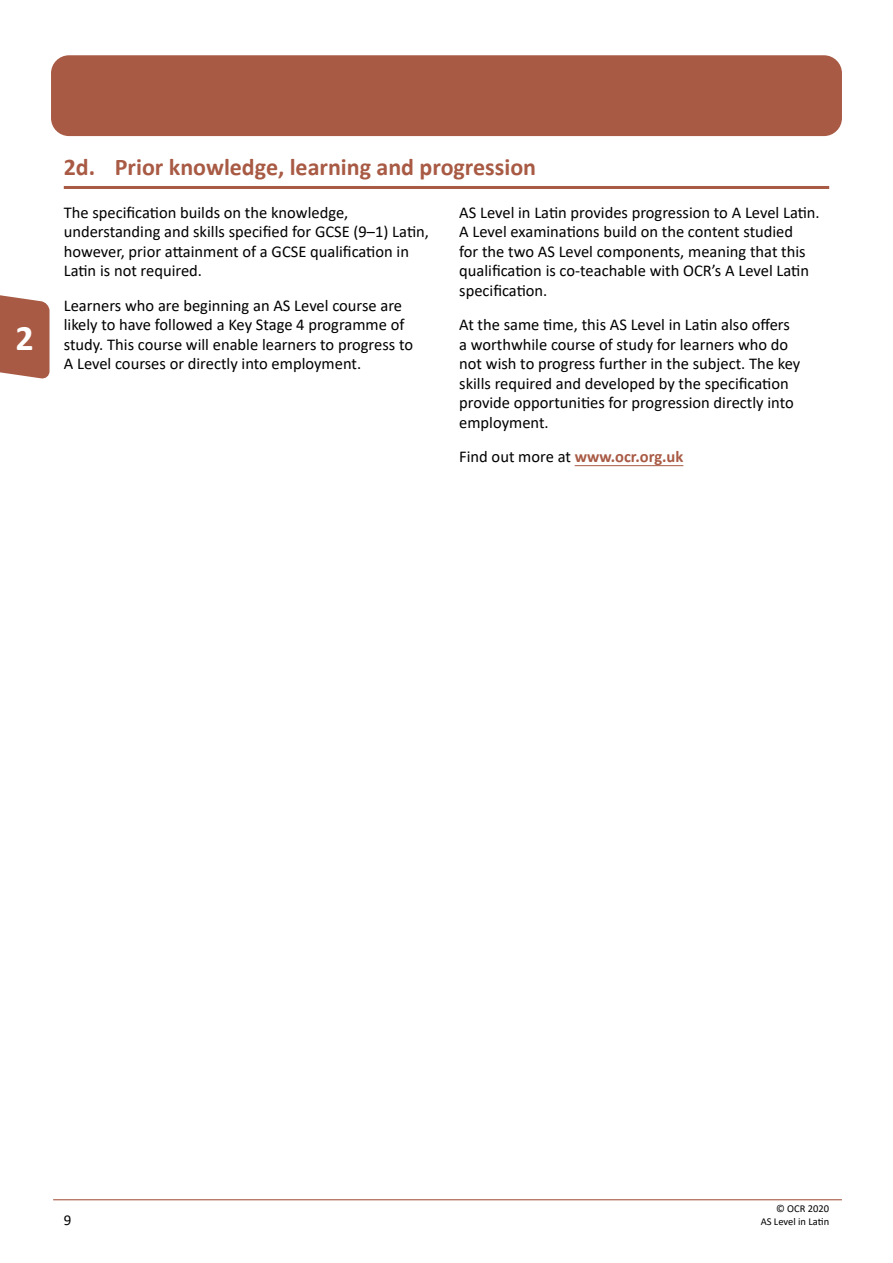
<style>
.page{position:relative;width:893px;height:1263px;background:#fff}
.page>*{position:absolute;margin:0;border:0;box-sizing:border-box;transform-origin:0 0}
.t1{font:700 36px "Calibri";color:#fff}
.Heading2{font:700 24px "Calibri";color:#a85a44}
.BodyText{font:16.5px/19.5px "Calibri";color:#000}
.BodyText-2{font:700 16.5px "Calibri";color:#a85a44}
.t2{font:15px "Calibri";color:#000}
.t3{font:10.5px "Calibri";color:#000}
.s1{font-weight:400;color:#000}
</style>
<div class="page">
<hr style="left:53px;top:1199px;width:789px;height:1px;background:#a85a44">
<div style="left:51px;top:55px;width:791px;height:81px;background:#a85a44;border-radius:18px"></div>
<svg style="left:0;top:295px;width:50px;height:84px;background:#b06a56"></svg>
<hr style="left:64px;top:186px;width:765px;height:3px;background:#a85a44">
<hr style="left:575px;top:465px;width:108px;height:1px;background:#a85a44">
<h1 class="t1" style="left:16px;top:312px;width:20px">2</h1>
<h1 class="Heading2" style="left:64px;top:150px;width:474px">2d. Prior knowledge, learning and progression</h1>
<p class="BodyText" style="left:64px;top:202px;width:367px">The specification builds on the knowledge, understanding and skills specified for GCSE (9–1) Latin, however, prior attainment of a GCSE qualification in Latin is not required.</p>
<p class="BodyText" style="left:64px;top:295px;width:351px">Learners who are beginning an AS Level course are likely to have followed a Key Stage 4 programme of study. This course will enable learners to progress to A Level courses or directly into employment.</p>
<p class="BodyText" style="left:459px;top:202px;width:362px">AS Level in Latin provides progression to A Level Latin.<br>A Level examinations build on the content studied<br>for the two AS Level components, meaning that this qualification is co-teachable with OCR’s A Level Latin specification.</p>
<p class="BodyText" style="left:459px;top:315px;width:343px">At the same time, this AS Level in Latin also offers a worthwhile course of study for learners who do not wish to progress further in the subject. The key skills required and developed by the specification provide opportunities for progression directly into employment.</p>
<p class="BodyText-2" style="left:459px;top:445px;width:226px"><span class="s1">Find out more at</span> www.ocr.org.uk</p>
<p class="t3" style="left:776px;top:1201px;width:55px">© OCR 2020</p>
<p class="t2" style="left:64px;top:1209px;width:9px">9</p>
<p class="t3" style="left:761px;top:1214px;width:70px">AS Level in Latin</p>
</div>
